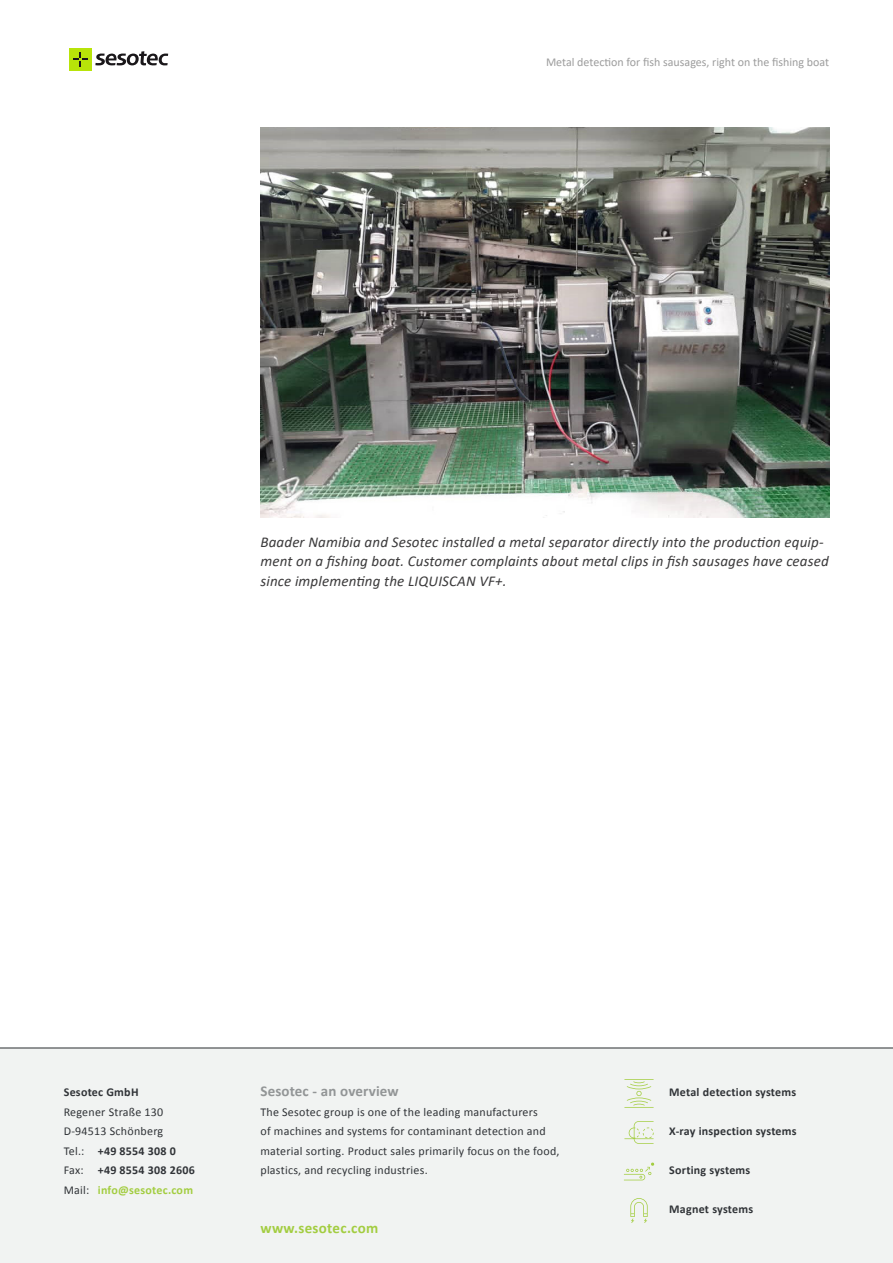
<style>
.page{position:relative;width:893px;height:1263px;background:#fff}
.page>*{position:absolute;margin:0;border:0;box-sizing:border-box;transform-origin:0 0}
.t1{font:italic 15px/19.5px "Calibri";letter-spacing:.01em;color:#3b3a3b}
.t2{font:700 15px "Calibri";letter-spacing:.01em;color:#929596}
.t3{font:700 15px "Calibri";letter-spacing:.02em;color:#a3cd41}
.t4{font:12px/19.5px "Calibri";letter-spacing:.02em;color:#313438}
.t5{font:700 12px "Calibri";letter-spacing:.02em;color:#313438}
.t6{font:12px "Calibri";color:#9d9d9d}
.s1{font-weight:700}
.s2{font-weight:700;color:#a3cd41}
</style>
<div class="page">
<img style="left:260px;top:128px;width:569px;height:390px">
<div style="left:69px;top:48px;width:23px;height:23px;background:#b8e409"></div>
<svg style="left:73px;top:52px;width:15px;height:15px"></svg>
<svg style="left:95px;top:51px;width:73px;height:14px"></svg>
<div style="left:0;top:1049px;width:893px;height:214px;background:#f1f3f2"></div>
<hr style="left:0;top:1048px;width:893px;height:1px;background:#8e9091">
<hr style="left:624px;top:1079px;width:30px;height:1px;background:#a3cd41">
<hr style="left:624px;top:1107px;width:30px;height:1px;background:#a3cd41">
<svg style="left:627px;top:1081px;width:24px;height:24px"></svg>
<svg style="left:624px;top:1121px;width:30px;height:23px"></svg>
<svg style="left:624px;top:1162px;width:30px;height:18px"></svg>
<svg style="left:630px;top:1198px;width:18px;height:25px"></svg>
<p class="t6" style="left:546px;top:54px;width:285px">Metal detection for fish sausages, right on the fishing boat</p>
<p class="t1" style="left:260px;top:531px;width:570px">Baader Namibia and Sesotec installed a metal separator directly into the production equip&shy;ment on a fishing boat. Customer complaints about metal clips in fish sausages have ceased since implementing the LIQUISCAN VF+.</p>
<p class="t5" style="left:64px;top:1085px;width:76px">Sesotec GmbH</p>
<p class="t4" style="left:64px;top:1102px;width:133px">Regener Straße 130<br>D-94513 Schönberg<br>Tel.: <span class="s1">+49 8554 308 0<br></span>Fax: <span class="s1">+49 8554 308 2606<br></span>Mail: <span class="s2">info@sesotec.com</span></p>
<p class="t2" style="left:260px;top:1082px;width:140px">Sesotec - an overview</p>
<p class="t4" style="left:260px;top:1102px;width:301px">The Sesotec group is one of the leading manufacturers<br>of machines and systems for contaminant detection and material sorting. Product sales primarily focus on the food, plastics, and recycling industries.</p>
<p class="t3" style="left:260px;top:1219px;width:119px">www.sesotec.com</p>
<p class="t5" style="left:669px;top:1085px;width:129px">Metal detection systems</p>
<p class="t5" style="left:669px;top:1124px;width:129px">X-ray inspection systems</p>
<p class="t5" style="left:669px;top:1163px;width:83px">Sorting systems</p>
<p class="t5" style="left:669px;top:1202px;width:85px">Magnet systems</p>
</div>
